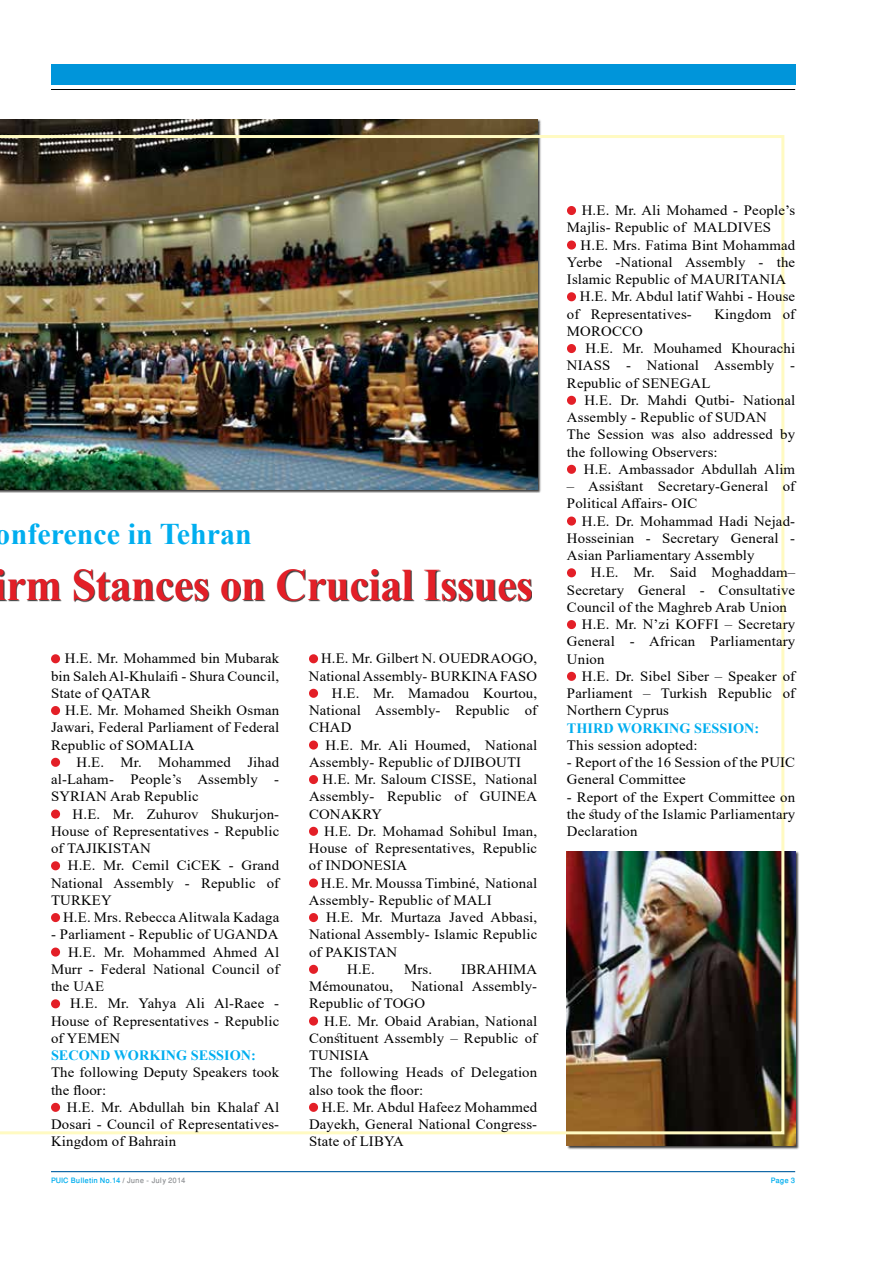
<style>
.page{position:relative;width:893px;height:1263px;background:#fff}
.page>*{position:absolute;margin:0;border:0;box-sizing:border-box;transform-origin:0 0}
.t1{font:700 45px "Times New Roman";letter-spacing:-.01em;color:#e31f27}
.t2{font:700 30px "Times New Roman";color:#00aeef}
.t3{font:14.25px/17.2px "Times New Roman";letter-spacing:.01em;color:#000;text-align:justify;scale:1.04 1}
.t4{font:14.25px "Times New Roman";letter-spacing:.01em;color:#000}
.t5{font:700 14.25px "Times New Roman";color:#00aeef}
.t6{font:500 10.5px "Win Soft Pro";color:#00aeef}
.s1{color:#939598}
</style>
<div class="page">
<hr style="left:51px;top:1171px;width:744px;height:1px;background:#005ea1">
<hr style="left:51px;top:89px;width:744px;height:1px;background:#000">
<div style="left:51px;top:64px;width:744px;height:21px;background:#0095da"></div>
<img style="left:0;top:119px;width:537px;height:16px">
<div style="left:567px;top:851px;width:232px;height:298px;background:#000;opacity:.75"></div>
<img style="left:567px;top:851px;width:228px;height:294px">
<img style="left:0;top:135px;width:784px;height:999px">
<div style="left:0;top:570px;width:532px;height:40px;background:#000;opacity:.75"></div>
<div style="left:51px;top:654px;width:9px;height:9px;background:#e31f27;border-radius:50%"></div>
<div style="left:51px;top:706px;width:9px;height:9px;background:#e31f27;border-radius:50%"></div>
<div style="left:51px;top:758px;width:9px;height:9px;background:#e31f27;border-radius:50%"></div>
<div style="left:51px;top:809px;width:9px;height:9px;background:#e31f27;border-radius:50%"></div>
<div style="left:51px;top:861px;width:9px;height:9px;background:#e31f27;border-radius:50%"></div>
<div style="left:51px;top:913px;width:9px;height:9px;background:#e31f27;border-radius:50%"></div>
<div style="left:51px;top:947px;width:9px;height:9px;background:#e31f27;border-radius:50%"></div>
<div style="left:51px;top:999px;width:9px;height:9px;background:#e31f27;border-radius:50%"></div>
<div style="left:51px;top:1103px;width:9px;height:9px;background:#e31f27;border-radius:50%"></div>
<div style="left:309px;top:654px;width:9px;height:9px;background:#e31f27;border-radius:50%"></div>
<div style="left:309px;top:689px;width:9px;height:9px;background:#e31f27;border-radius:50%"></div>
<div style="left:309px;top:740px;width:9px;height:9px;background:#e31f27;border-radius:50%"></div>
<div style="left:309px;top:775px;width:9px;height:9px;background:#e31f27;border-radius:50%"></div>
<div style="left:309px;top:827px;width:9px;height:9px;background:#e31f27;border-radius:50%"></div>
<div style="left:309px;top:878px;width:9px;height:9px;background:#e31f27;border-radius:50%"></div>
<div style="left:309px;top:913px;width:9px;height:9px;background:#e31f27;border-radius:50%"></div>
<div style="left:309px;top:965px;width:9px;height:9px;background:#e31f27;border-radius:50%"></div>
<div style="left:309px;top:1016px;width:9px;height:9px;background:#e31f27;border-radius:50%"></div>
<div style="left:309px;top:1103px;width:9px;height:9px;background:#e31f27;border-radius:50%"></div>
<div style="left:567px;top:206px;width:9px;height:9px;background:#e31f27;border-radius:50%"></div>
<div style="left:567px;top:240px;width:9px;height:10px;background:#e31f27;border-radius:50%"></div>
<div style="left:567px;top:292px;width:9px;height:9px;background:#e31f27;border-radius:50%"></div>
<div style="left:567px;top:344px;width:9px;height:9px;background:#e31f27;border-radius:50%"></div>
<div style="left:567px;top:396px;width:9px;height:9px;background:#e31f27;border-radius:50%"></div>
<div style="left:567px;top:465px;width:9px;height:9px;background:#e31f27;border-radius:50%"></div>
<div style="left:567px;top:516px;width:9px;height:10px;background:#e31f27;border-radius:50%"></div>
<div style="left:567px;top:568px;width:9px;height:9px;background:#e31f27;border-radius:50%"></div>
<div style="left:567px;top:620px;width:9px;height:9px;background:#e31f27;border-radius:50%"></div>
<div style="left:567px;top:672px;width:9px;height:9px;background:#e31f27;border-radius:50%"></div>
<h2 class="t2" style="left:-4px;top:512px;width:258px">onference in Tehran</h2>
<h1 class="t1" style="left:-5px;top:552px;width:540px">irm Stances on Crucial Issues</h1>
<p class="t3" style="left:51px;top:649px;width:221px;text-indent:14px">H.E. Mr. Mohammed bin Mubarak bin Saleh Al-Khulaifi - Shura Council, State of QATAR</p>
<p class="t3" style="left:51px;top:701px;width:221px;text-indent:14px">H.E. Mr. Mohamed Sheikh Osman Jawari, Federal Parliament of Federal Republic of SOMALIA</p>
<p class="t3" style="left:51px;top:753px;width:221px;text-indent:25px">H.E. Mr. Mohammed Jihad al-Laham- People’s Assembly - SYRIAN Arab Republic</p>
<p class="t3" style="left:51px;top:805px;width:221px;text-indent:22px">H.E. Mr. Zuhurov Shukurjon-House of Representatives - Republic of TAJIKISTAN</p>
<p class="t3" style="left:51px;top:856px;width:221px;text-indent:17px">H.E. Mr. Cemil CiCEK - Grand National Assembly - Republic of TURKEY</p>
<p class="t3" style="left:63px;top:908px;width:209px">H.E. Mrs. Rebecca Alitwala Kadaga</p>
<p class="t3" style="left:51px;top:925px;width:220px">- Parliament - Republic of UGANDA</p>
<p class="t3" style="left:68px;top:943px;width:205px">H.E. Mr. Mohammed Ahmed Al</p>
<p class="t3" style="left:51px;top:960px;width:221px">Murr - Federal National Council of</p>
<p class="t3" style="left:51px;top:977px;width:53px">the UAE</p>
<p class="t3" style="left:70px;top:994px;width:203px">H.E. Mr. Yahya Ali Al-Raee -</p>
<p class="t3" style="left:51px;top:1012px;width:221px">House of Representatives - Republic</p>
<p class="t3" style="left:51px;top:1029px;width:68px">of YEMEN</p>
<p class="t5" style="left:51px;top:1045px;width:206px">SECOND WORKING SESSION:</p>
<p class="t3" style="left:51px;top:1063px;width:221px">The following Deputy Speakers took the floor:</p>
<p class="t3" style="left:51px;top:1098px;width:221px;text-indent:16px">H.E. Mr. Abdullah bin Khalaf Al Dosari - Council of Representatives-Kingdom of Bahrain</p>
<p class="t4" style="left:321px;top:648px;width:217px">H.E. Mr. Gilbert N. OUEDRAOGO,</p>
<p class="t4" style="left:309px;top:666px;width:230px">National Assembly- BURKINA FASO</p>
<p class="t3" style="left:332px;top:684px;width:199px">H.E. Mr. Mamadou Kourtou,</p>
<p class="t3" style="left:309px;top:701px;width:221px">National Assembly- Republic of</p>
<p class="t3" style="left:309px;top:718px;width:42px">CHAD</p>
<p class="t3" style="left:325px;top:736px;width:205px">H.E. Mr. Ali Houmed, National</p>
<p class="t3" style="left:309px;top:753px;width:206px">Assembly- Republic of DJIBOUTI</p>
<p class="t3" style="left:323px;top:770px;width:208px">H.E. Mr. Saloum CISSE, National</p>
<p class="t3" style="left:309px;top:787px;width:221px">Assembly- Republic of GUINEA</p>
<p class="t3" style="left:309px;top:805px;width:72px">CONAKRY</p>
<p class="t3" style="left:324px;top:822px;width:206px">H.E. Dr. Mohamad Sohibul Iman,</p>
<p class="t3" style="left:309px;top:839px;width:221px">House of Representatives, Republic</p>
<p class="t3" style="left:309px;top:856px;width:96px">of INDONESIA</p>
<p class="t3" style="left:321px;top:874px;width:209px">H.E. Mr. Moussa Timbiné, National</p>
<p class="t3" style="left:309px;top:891px;width:177px">Assembly- Republic of MALI</p>
<p class="t3" style="left:326px;top:908px;width:205px">H.E. Mr. Murtaza Javed Abbasi,</p>
<p class="t3" style="left:309px;top:925px;width:221px">National Assembly- Islamic Republic</p>
<p class="t3" style="left:309px;top:943px;width:86px">of PAKISTAN</p>
<p class="t3" style="left:347px;top:960px;width:28px">H.E.</p>
<p class="t3" style="left:404px;top:960px;width:28px">Mrs.</p>
<p class="t3" style="left:461px;top:960px;width:75px">IBRAHIMA</p>
<p class="t3" style="left:309px;top:977px;width:82px">Mémounatou,</p>
<p class="t3" style="left:309px;top:977px;width:221px;text-indent:102px">National Assembly-<br>Republic of TOGO</p>
<p class="t3" style="left:309px;top:1012px;width:221px;text-align:left;text-indent:15px">H.E. Mr. Obaid Arabian, National<br>Constituent Assembly – Republic of<br>TUNISIA<br>The following Heads of Delegation also took the floor:</p>
<p class="t3" style="left:309px;top:1098px;width:221px;text-indent:13px">H.E. Mr. Abdul Hafeez Mohammed Dayekh, General National Congress-State of LIBYA</p>
<p class="t3" style="left:567px;top:201px;width:221px;text-indent:15px">H.E. Mr. Ali Mohamed - People’s<br>Majlis- Republic of MALDIVES</p>
<p class="t3" style="left:581px;top:236px;width:208px">H.E. Mrs. Fatima Bint Mohammad</p>
<p class="t3" style="left:567px;top:253px;width:221px">Yerbe -National Assembly - the</p>
<p class="t3" style="left:567px;top:270px;width:212px">Islamic Republic of MAURITANIA</p>
<p class="t3" style="left:580px;top:287px;width:208px">H.E. Mr. Abdul latif Wahbi - House</p>
<p class="t3" style="left:567px;top:305px;width:122px">of Representatives-</p>
<p class="t3" style="left:714px;top:305px;width:79px">Kingdom of</p>
<p class="t3" style="left:567px;top:322px;width:74px">MOROCCO</p>
<p class="t3" style="left:585px;top:339px;width:203px">H.E. Mr. Mouhamed Khourachi</p>
<p class="t3" style="left:567px;top:356px;width:221px">NIASS - National Assembly -</p>
<p class="t3" style="left:567px;top:374px;width:139px">Republic of SENEGAL</p>
<p class="t3" style="left:584px;top:391px;width:204px">H.E. Dr. Mahdi Qutbi- National</p>
<p class="t3" style="left:567px;top:408px;width:194px">Assembly - Republic of SUDAN</p>
<p class="t3" style="left:567px;top:425px;width:221px">The Session was also addressed by</p>
<p class="t3" style="left:567px;top:443px;width:146px">the following Observers:</p>
<p class="t3" style="left:584px;top:460px;width:205px">H.E. Ambassador Abdullah Alim</p>
<p class="t3" style="left:567px;top:477px;width:221px">– Assistant Secretary-General of<br>Political Affairs- OIC</p>
<p class="t3" style="left:567px;top:512px;width:221px;text-indent:15px">H.E. Dr. Mohammad Hadi Nejad-Hosseinian - Secretary General - Asian Parliamentary Assembly</p>
<p class="t3" style="left:591px;top:563px;width:198px">H.E. Mr. Said Moghaddam–</p>
<p class="t3" style="left:567px;top:581px;width:221px">Secretary General - Consultative</p>
<p class="t3" style="left:567px;top:598px;width:213px">Council of the Maghreb Arab Union</p>
<p class="t3" style="left:582px;top:615px;width:207px">H.E. Mr. N’zi KOFFI – Secretary</p>
<p class="t3" style="left:567px;top:632px;width:221px">General - African Parliamentary</p>
<p class="t3" style="left:567px;top:650px;width:38px">Union</p>
<p class="t3" style="left:582px;top:667px;width:207px">H.E. Dr. Sibel Siber – Speaker of</p>
<p class="t3" style="left:567px;top:684px;width:221px">Parliament – Turkish Republic of</p>
<p class="t3" style="left:567px;top:701px;width:100px">Northern Cyprus</p>
<p class="t5" style="left:567px;top:717px;width:194px">THIRD WORKING SESSION:</p>
<p class="t3" style="left:567px;top:736px;width:127px">This session adopted:</p>
<p class="t3" style="left:567px;top:753px;width:221px">- Report of the 16 Session of the PUIC<br>General Committee</p>
<p class="t3" style="left:567px;top:788px;width:221px">- Report of the Expert Committee on the study of the Islamic Parliamentary Declaration</p>
<p class="t6" style="left:51px;top:1172px;width:136px">PUIC Bulletin No.14 <span class="s1">/ June - July 2014</span></p>
<p class="t6" style="left:771px;top:1172px;width:26px">Page 3</p>
</div>
